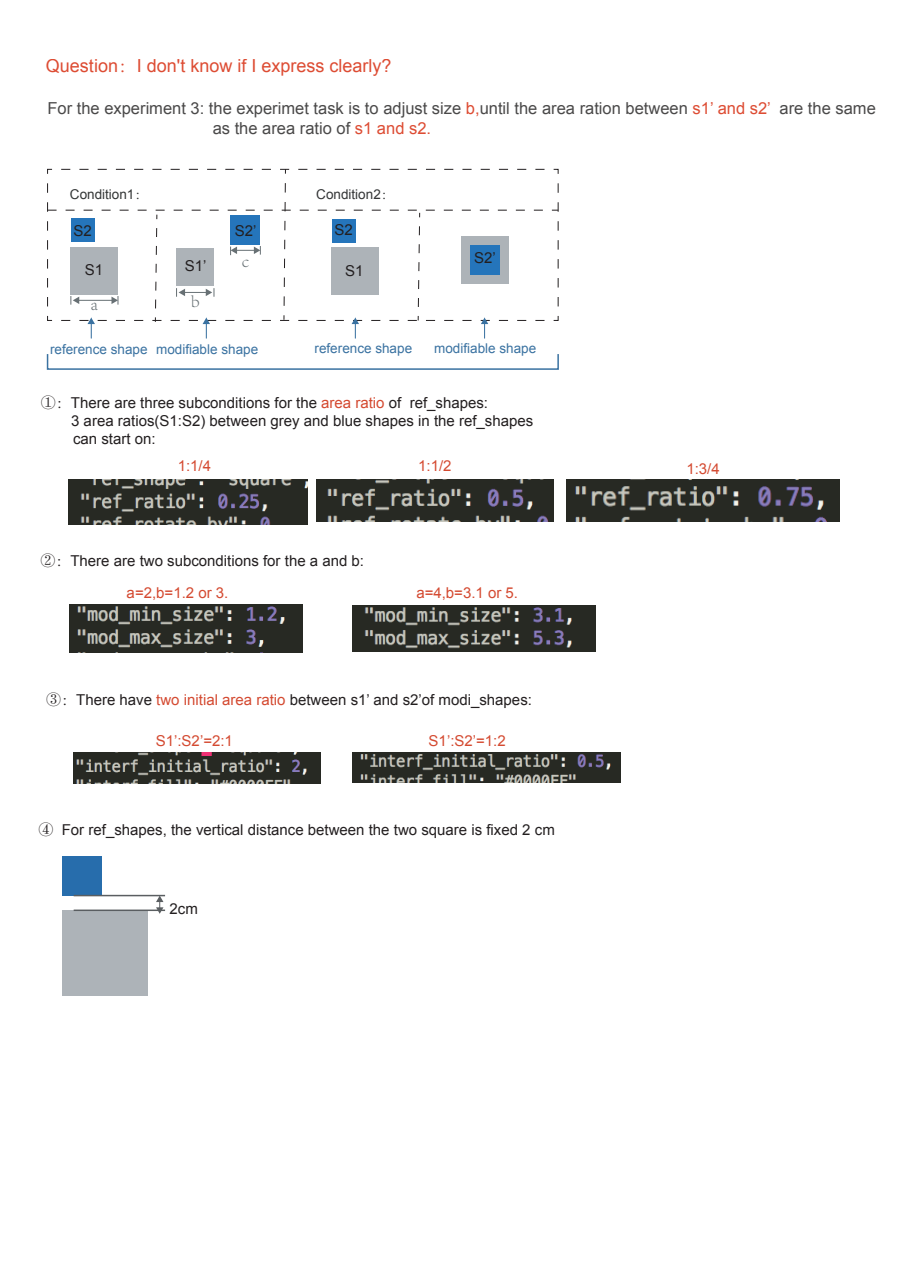
<style>
.page{position:relative;width:902px;height:1272px;background:#fff}
.page>*{position:absolute;margin:0;border:0;box-sizing:border-box;transform-origin:0 0}
.t1{font:18px "Arial";color:#dd4c33}
.t2{font:300 17.25px "Adobe Song Std";color:#677074}
.t3{font:16.5px/19.8px "Arial";color:#4a4949}
.t4{font:15px/18px "Arial";color:#231f20}
.t5{font:15px "Arial";color:#d44a31}
.t6{font:13.5px "Arial";color:#3a72a1}
.t7{font:13.5px "Arial";color:#323535}
.t8{font:13.5px "Arial";color:#333536}
.s1{font-family:"Adobe Song Std";font-weight:300}
.s2{color:#dd4c33}
.s3{color:#d44a31}
</style>
<div class="page">
<div style="left:47px;top:353px;width:512px;height:17px;border:2px solid #3a72a1"></div>
<svg style="left:47px;top:169px;width:512px;height:169px"></svg>
<img style="left:566px;top:479px;width:273px;height:42px">
<img style="left:69px;top:479px;width:238px;height:45px">
<img style="left:316px;top:479px;width:237px;height:42px">
<img style="left:70px;top:604px;width:232px;height:48px">
<img style="left:353px;top:605px;width:243px;height:47px">
<div style="left:63px;top:910px;width:85px;height:85px;background:#adb3b8"></div>
<div style="left:63px;top:856px;width:39px;height:39px;background:#276dac"></div>
<hr style="left:74px;top:894px;width:91px;height:2px;background:#5a5e61">
<hr style="left:74px;top:909px;width:91px;height:2px;background:#5a5e61">
<svg style="left:156px;top:896px;width:7px;height:17px"></svg>
<img style="left:74px;top:753px;width:246px;height:30px">
<img style="left:353px;top:753px;width:267px;height:29px">
<p class="t1" style="left:46px;top:56px;width:347px">Question<span class="s1">：</span>I don't know if I express clearly?</p>
<p class="t3" style="left:213px;top:98px;width:664px;text-indent:-165px">For the experiment 3: the experimet task is to adjust size <span class="s2">b,</span>until the area ration between <span class="s2">s1’ and s2’</span> are the same as the area ratio of <span class="s2">s1 and s2.</span></p>
<p class="t7" style="left:70px;top:186px;width:80px">Condition1<span class="s1">：</span></p>
<p class="t8" style="left:316px;top:186px;width:80px">Condition2<span class="s1">：</span></p>
<p class="t4" style="left:73px;top:222px;width:20px">S2</p>
<p class="t4" style="left:235px;top:222px;width:23px">S2’</p>
<p class="t4" style="left:334px;top:221px;width:20px">S2</p>
<p class="t4" style="left:85px;top:260px;width:20px">S1</p>
<p class="t4" style="left:185px;top:257px;width:23px">S1’</p>
<p class="t2" style="left:242px;top:251px;width:9px">c</p>
<p class="t4" style="left:345px;top:261px;width:20px">S1</p>
<p class="t4" style="left:474px;top:249px;width:23px">S2’</p>
<p class="t2" style="left:91px;top:294px;width:9px">a</p>
<p class="t2" style="left:191px;top:291px;width:10px">b</p>
<p class="t6" style="left:50px;top:342px;width:210px">reference shape modifiable shape</p>
<p class="t6" style="left:314px;top:340px;width:99px">reference shape</p>
<p class="t6" style="left:434px;top:341px;width:104px">modifiable shape</p>
<p class="t4" style="left:71px;top:393px;width:463px;text-indent:-30px"><span class="s1">①：</span>There are three subconditions for the <span class="s3">area ratio</span> of ref_shapes:<br>3 area ratios(S1:S2) between grey and blue shapes in the ref_shapes can start on:</p>
<p class="t5" style="left:178px;top:457px;width:35px">1:1/4</p>
<p class="t5" style="left:418px;top:457px;width:35px">1:1/2</p>
<p class="t5" style="left:686px;top:460px;width:35px">1:3/4</p>
<p class="t4" style="left:40px;top:552px;width:325px"><span class="s1">②：</span>There are two subconditions for the a and b:</p>
<p class="t5" style="left:127px;top:584px;width:103px">a=2,b=1.2 or 3.</p>
<p class="t5" style="left:416px;top:584px;width:103px">a=4,b=3.1 or 5.</p>
<p class="t4" style="left:46px;top:690px;width:487px"><span class="s1">③：</span>There have <span class="s3">two initial area ratio</span> between s1’ and s2’of modi_shapes:</p>
<p class="t5" style="left:156px;top:732px;width:79px">S1’:S2’=2:1</p>
<p class="t5" style="left:428px;top:732px;width:79px">S1’:S2’=1:2</p>
<p class="t4" style="left:38px;top:821px;width:518px"><span class="s1">④</span> For ref_shapes, the vertical distance between the two square is fixed 2 cm</p>
<p class="t4" style="left:169px;top:899px;width:30px">2cm</p>
</div>
